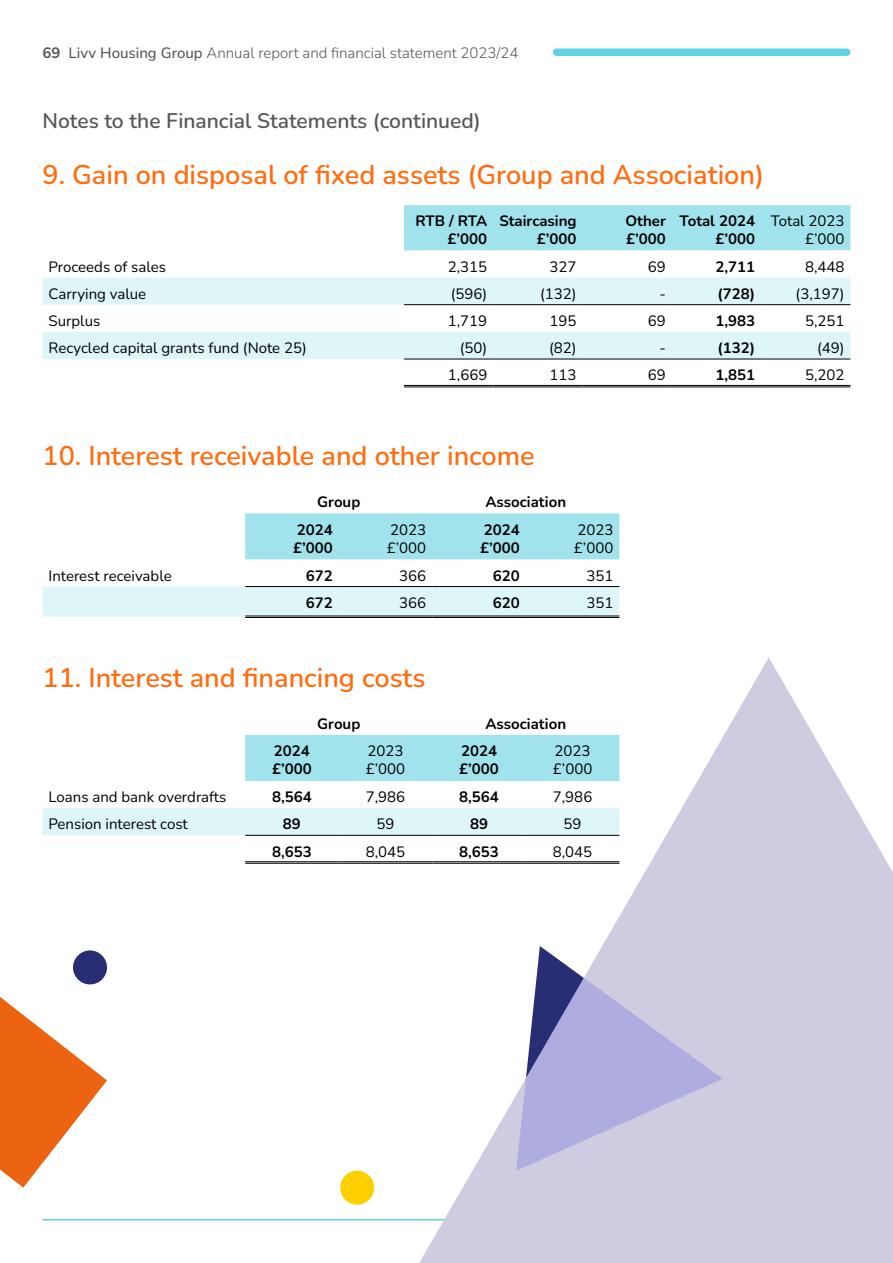
<style>
.page{position:relative;width:893px;height:1263px;background:#fff}
.page>*{position:absolute;margin:0;border:0;box-sizing:border-box;transform-origin:0 0}
.t1{font:600 27px "Nunito";color:#ff6d10}
.t2{font:600 21px "Nunito";color:#55585a}
.t3{font:15px/18px "Nunito";color:#000}
.t4{font:700 15px/18px "Nunito";color:#000}
.t5{font:300 15px "Nunito";color:#54575a}
.s1{font-weight:700}
.s2{font-weight:500}
</style>
<div class="page">
<div style="left:557px;top:48px;width:290px;height:8px;background:#60d1e0"></div>
<hr style="left:43px;top:1219px;width:807px;height:1px;background:#60d1e0">
<div style="left:404px;top:205px;width:446px;height:45px;background:#a0e3ec"></div>
<svg style="left:43px;top:277px;width:807px;height:82px;fill:#dff6f9"></svg>
<hr style="left:404px;top:304px;width:89px;height:1px;background:#000">
<hr style="left:493px;top:304px;width:90px;height:1px;background:#000">
<hr style="left:583px;top:304px;width:89px;height:1px;background:#000">
<hr style="left:672px;top:304px;width:89px;height:1px;background:#000">
<hr style="left:761px;top:304px;width:89px;height:1px;background:#000">
<hr style="left:404px;top:359px;width:89px;height:1px;background:#000">
<hr style="left:493px;top:359px;width:90px;height:1px;background:#000">
<hr style="left:583px;top:359px;width:89px;height:1px;background:#000">
<hr style="left:672px;top:359px;width:89px;height:1px;background:#000">
<hr style="left:761px;top:359px;width:89px;height:1px;background:#000">
<hr style="left:404px;top:385px;width:89px;height:1px;background:#000">
<hr style="left:404px;top:387px;width:89px;height:1px;background:#000">
<hr style="left:493px;top:385px;width:90px;height:1px;background:#000">
<hr style="left:493px;top:387px;width:90px;height:1px;background:#000">
<hr style="left:583px;top:385px;width:89px;height:1px;background:#000">
<hr style="left:583px;top:387px;width:89px;height:1px;background:#000">
<hr style="left:672px;top:385px;width:89px;height:1px;background:#000">
<hr style="left:672px;top:387px;width:89px;height:1px;background:#000">
<hr style="left:761px;top:385px;width:89px;height:1px;background:#000">
<hr style="left:761px;top:387px;width:89px;height:1px;background:#000">
<div style="left:245px;top:513px;width:374px;height:46px;background:#a0e3ec"></div>
<div style="left:43px;top:586px;width:576px;height:31px;background:#dff6f9"></div>
<hr style="left:245px;top:586px;width:94px;height:1px;background:#000">
<hr style="left:339px;top:586px;width:93px;height:1px;background:#000">
<hr style="left:432px;top:586px;width:94px;height:1px;background:#000">
<hr style="left:526px;top:586px;width:93px;height:1px;background:#000">
<hr style="left:245px;top:616px;width:94px;height:1px;background:#000">
<hr style="left:245px;top:617px;width:94px;height:1px;background:#000">
<hr style="left:339px;top:616px;width:93px;height:1px;background:#000">
<hr style="left:339px;top:617px;width:93px;height:1px;background:#000">
<hr style="left:432px;top:616px;width:94px;height:1px;background:#000">
<hr style="left:432px;top:617px;width:94px;height:1px;background:#000">
<hr style="left:526px;top:616px;width:93px;height:1px;background:#000">
<hr style="left:526px;top:617px;width:93px;height:1px;background:#000">
<div style="left:245px;top:735px;width:174px;height:46px;background:#a0e3ec"></div>
<div style="left:43px;top:808px;width:376px;height:27px;background:#dff6f9"></div>
<hr style="left:245px;top:835px;width:94px;height:1px;background:#000">
<hr style="left:339px;top:835px;width:93px;height:1px;background:#000">
<hr style="left:245px;top:861px;width:94px;height:1px;background:#000">
<hr style="left:245px;top:863px;width:94px;height:1px;background:#000">
<hr style="left:339px;top:861px;width:93px;height:1px;background:#000">
<hr style="left:339px;top:863px;width:93px;height:1px;background:#000">
<svg style="left:419px;top:658px;width:474px;height:605px;fill:#cfcce1"></svg>
<svg style="left:0;top:997px;width:107px;height:191px"></svg>
<div style="left:73px;top:950px;width:34px;height:34px;background:#282e73;border-radius:50%"></div>
<div style="left:340px;top:1171px;width:34px;height:34px;background:#ffd000;border-radius:50%"></div>
<svg style="left:516px;top:946px;width:207px;height:225px;background:#bab8da"></svg>
<p class="t5" style="left:43px;top:42px;width:478px"><span class="s1">69</span> <span class="s2">Livv Housing Group</span> Annual report and financial statement 2023/24</p>
<h2 class="t2" style="left:43px;top:105px;width:440px">Notes to the Financial Statements (continued)</h2>
<h1 class="t1" style="left:43px;top:156px;width:723px">9. Gain on disposal of fixed assets (Group and Association)</h1>
<p class="t4" style="left:415px;top:211px;width:73px;text-align:right">RTB / RTA £’000</p>
<p class="t4" style="left:499px;top:211px;width:79px;text-align:right">Staircasing £’000</p>
<p class="t4" style="left:625px;top:211px;width:42px">Other £’000</p>
<p class="t4" style="left:680px;top:211px;width:77px;text-align:right">Total 2024 £’000</p>
<p class="t3" style="left:771px;top:212px;width:75px;text-align:right">Total 2023 £’000</p>
<p class="t3" style="left:49px;top:257px;width:119px">Proceeds of sales</p>
<p class="t3" style="left:448px;top:257px;width:41px">2,315</p>
<p class="t3" style="left:550px;top:257px;width:28px">327</p>
<p class="t3" style="left:648px;top:257px;width:19px">69</p>
<p class="t4" style="left:715px;top:257px;width:41px">2,711</p>
<p class="t3" style="left:805px;top:257px;width:41px">8,448</p>
<p class="t3" style="left:49px;top:284px;width:99px">Carrying value</p>
<p class="t3" style="left:451px;top:284px;width:38px">(596)</p>
<p class="t3" style="left:540px;top:284px;width:38px">(132)</p>
<p class="t3" style="left:659px;top:284px;width:8px">-</p>
<p class="t4" style="left:717px;top:284px;width:39px">(728)</p>
<p class="t3" style="left:796px;top:284px;width:50px">(3,197)</p>
<p class="t3" style="left:49px;top:311px;width:53px">Surplus</p>
<p class="t3" style="left:448px;top:311px;width:41px">1,719</p>
<p class="t3" style="left:550px;top:311px;width:28px">195</p>
<p class="t3" style="left:648px;top:311px;width:19px">69</p>
<p class="t4" style="left:715px;top:311px;width:41px">1,983</p>
<p class="t3" style="left:805px;top:311px;width:41px">5,251</p>
<p class="t3" style="left:49px;top:338px;width:260px">Recycled capital grants fund (Note 25)</p>
<p class="t3" style="left:460px;top:338px;width:29px">(50)</p>
<p class="t3" style="left:549px;top:338px;width:29px">(82)</p>
<p class="t3" style="left:660px;top:338px;width:8px">-</p>
<p class="t4" style="left:717px;top:338px;width:39px">(132)</p>
<p class="t3" style="left:817px;top:338px;width:29px">(49)</p>
<p class="t3" style="left:448px;top:365px;width:41px">1,669</p>
<p class="t3" style="left:550px;top:365px;width:28px">113</p>
<p class="t3" style="left:648px;top:365px;width:19px">69</p>
<p class="t4" style="left:715px;top:365px;width:41px">1,851</p>
<p class="t3" style="left:805px;top:365px;width:41px">5,202</p>
<h1 class="t1" style="left:43px;top:437px;width:494px">10. Interest receivable and other income</h1>
<p class="t4" style="left:317px;top:492px;width:45px">Group</p>
<p class="t4" style="left:486px;top:492px;width:82px">Association</p>
<p class="t4" style="left:293px;top:520px;width:41px">2024 £’000</p>
<p class="t3" style="left:387px;top:520px;width:41px">2023 £’000</p>
<p class="t4" style="left:480px;top:520px;width:41px">2024 £’000</p>
<p class="t3" style="left:574px;top:520px;width:41px">2023 £’000</p>
<p class="t3" style="left:48px;top:566px;width:125px">Interest receivable</p>
<p class="t4" style="left:306px;top:566px;width:28px">672</p>
<p class="t3" style="left:399px;top:566px;width:28px">366</p>
<p class="t4" style="left:493px;top:566px;width:28px">620</p>
<p class="t3" style="left:586px;top:566px;width:28px">351</p>
<p class="t4" style="left:306px;top:593px;width:28px">672</p>
<p class="t3" style="left:399px;top:593px;width:28px">366</p>
<p class="t4" style="left:493px;top:593px;width:28px">620</p>
<p class="t3" style="left:586px;top:593px;width:28px">351</p>
<h1 class="t1" style="left:43px;top:658px;width:385px">11. Interest and financing costs</h1>
<p class="t4" style="left:317px;top:714px;width:45px">Group</p>
<p class="t4" style="left:486px;top:714px;width:82px">Association</p>
<p class="t4" style="left:272px;top:741px;width:41px">2024 £’000</p>
<p class="t3" style="left:366px;top:741px;width:41px">2023 £’000</p>
<p class="t4" style="left:459px;top:741px;width:41px">2024 £’000</p>
<p class="t3" style="left:553px;top:741px;width:41px">2023 £’000</p>
<p class="t3" style="left:48px;top:787px;width:179px">Loans and bank overdrafts</p>
<p class="t4" style="left:272px;top:787px;width:41px">8,564</p>
<p class="t3" style="left:366px;top:787px;width:41px">7,986</p>
<p class="t4" style="left:459px;top:787px;width:41px">8,564</p>
<p class="t3" style="left:553px;top:787px;width:41px">7,986</p>
<p class="t3" style="left:48px;top:814px;width:141px">Pension interest cost</p>
<p class="t4" style="left:283px;top:814px;width:19px">89</p>
<p class="t3" style="left:376px;top:814px;width:19px">59</p>
<p class="t4" style="left:470px;top:814px;width:19px">89</p>
<p class="t3" style="left:564px;top:814px;width:19px">59</p>
<p class="t4" style="left:272px;top:842px;width:41px">8,653</p>
<p class="t3" style="left:366px;top:842px;width:41px">8,045</p>
<p class="t4" style="left:459px;top:842px;width:41px">8,653</p>
<p class="t3" style="left:553px;top:842px;width:41px">8,045</p>
</div>
